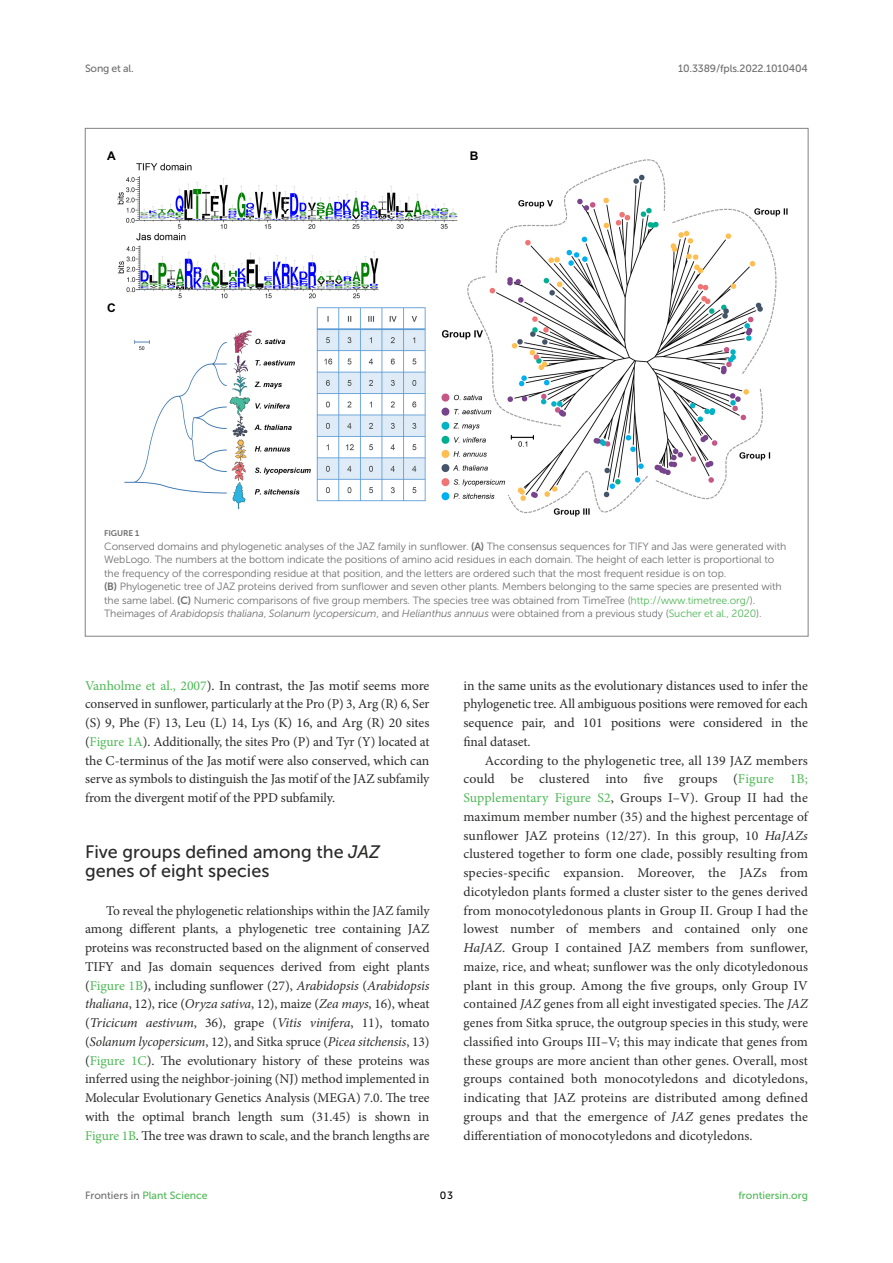
<style>
.page{position:relative;width:893px;height:1263px;background:#fff}
.page>*{position:absolute;margin:0;border:0;box-sizing:border-box;transform-origin:0 0}
.HEAD_2{font:18px/18.8px "Museo Sans 500";color:#2b2b2a}
.TEXT{font:13.5px/18.8px "Minion Pro";color:#2b2b2a;text-align:justify}
.TEXT_FLUSH{font:13.5px/18.8px "Minion Pro";letter-spacing:-.005em;color:#2b2b2a;text-align:justify}
.t1{font:700 12px "Arial";color:#000}
.FIG_LEG{font:10.5px/13.5px "Museo Sans 300";letter-spacing:-.01em;color:#706f70}
.t2{font:10.5px "Museo Sans 500";color:#4eb855}
.t3{font:10.5px "Museo Sans 500";letter-spacing:-.015em;color:#706f70}
.t4{font:10.5px "Museo Sans 500";color:#000}
.FIG_HD{font:8.25px "Museo Sans 700";letter-spacing:-.01em;color:#706f70}
.s1{font-family:"Museo Sans 700"}
.s2{color:#4eb855}
.s3{font-style:italic}
.s4{color:#706f70}
</style>
<div class="page">
<img style="left:117px;top:159px;width:671px;height:358px">
<p class="t3" style="left:85px;top:63px;width:50px">Song et al.</p>
<p class="t3" style="left:678px;top:63px;width:131px">10.3389/fpls.2022.1010404</p>
<p class="t1" style="left:107px;top:147px;width:10px">A</p>
<p class="t1" style="left:470px;top:147px;width:10px">B</p>
<p class="t1" style="left:107px;top:299px;width:10px">C</p>
<p class="FIG_HD" style="left:104px;top:529px;width:37px">FIGURE 1</p>
<p class="FIG_LEG" style="left:104px;top:539px;width:684px">Conserved domains and phylogenetic analyses of the JAZ family in sunflower. <span class="s1">(A)</span> The consensus sequences for TIFY and Jas were generated with WebLogo. The numbers at the bottom indicate the positions of amino acid residues in each domain. The height of each letter is proportional to the frequency of the corresponding residue at that position, and the letters are ordered such that the most frequent residue is on top.<br><span class="s1">(B)</span> Phylogenetic tree of JAZ proteins derived from sunflower and seven other plants. Members belonging to the same species are presented with the same label. <span class="s1">(C)</span> Numeric comparisons of five group members. The species tree was obtained from TimeTree (<span class="s2">http://www.timetree.org/</span>).<br>Theimages of <span class="s3">Arabidopsis thaliana</span>, <span class="s3">Solanum lycopersicum</span>, and <span class="s3">Helianthus annuus</span> were obtained from a previous study (<span class="s2">Sucher et al., 2020</span>).</p>
<p class="TEXT" style="left:85px;top:676px;width:346px"><span class="s2">Vanholme et al., 2007</span>). In contrast, the Jas motif seems more conserved in sunflower, particularly at the Pro (P) 3, Arg (R) 6, Ser (S) 9, Phe (F) 13, Leu (L) 14, Lys (K) 16, and Arg (R) 20 sites (<span class="s2">Figure 1A</span>). Additionally, the sites Pro (P) and Tyr (Y) located at the C-terminus of the Jas motif were also conserved, which can serve as symbols to distinguish the Jas motif of the JAZ subfamily from the divergent motif of the PPD subfamily.</p>
<p class="HEAD_2" style="left:85px;top:843px;width:296px">Five groups defined among the <span class="s3">JAZ </span>genes of eight species</p>
<p class="TEXT_FLUSH" style="left:85px;top:901px;width:346px;text-indent:21px">To reveal the phylogenetic relationships within the JAZ family among different plants, a phylogenetic tree containing JAZ proteins was reconstructed based on the alignment of conserved TIFY and Jas domain sequences derived from eight plants (<span class="s2">Figure 1B</span>), including sunflower (27), <span class="s3">Arabidopsis</span> (<span class="s3">Arabidopsis thaliana</span>, 12), rice (<span class="s3">Oryza sativa</span>, 12), maize (<span class="s3">Zea mays</span>, 16), wheat (<span class="s3">Tricicum aestivum</span>, 36), grape (<span class="s3">Vitis vinifera</span>, 11), tomato (<span class="s3">Solanum lycopersicum</span>, 12), and Sitka spruce (<span class="s3">Picea sitchensis</span>, 13) (<span class="s2">Figure 1C</span>). The evolutionary history of these proteins was inferred using the neighbor-joining (NJ) method implemented in Molecular Evolutionary Genetics Analysis (MEGA) 7.0. The tree with the optimal branch length sum (31.45) is shown in <span class="s2">Figure 1B</span>. The tree was drawn to scale, and the branch lengths are</p>
<p class="TEXT_FLUSH" style="left:463px;top:676px;width:346px">in the same units as the evolutionary distances used to infer the phylogenetic tree. All ambiguous positions were removed for each sequence pair, and 101 positions were considered in the final dataset.</p>
<p class="TEXT" style="left:463px;top:751px;width:346px;text-indent:21px">According to the phylogenetic tree, all 139 JAZ members could be clustered into five groups (<span class="s2">Figure 1B; Supplementary Figure S2</span>, Groups I–V). Group II had the maximum member number (35) and the highest percentage of sunflower JAZ proteins (12/27). In this group, 10 <span class="s3">HaJAZs </span>clustered together to form one clade, possibly resulting from species-specific expansion. Moreover, the JAZs from dicotyledon plants formed a cluster sister to the genes derived from monocotyledonous plants in Group II. Group I had the lowest number of members and contained only one <span class="s3">HaJAZ</span>. Group I contained JAZ members from sunflower, maize, rice, and wheat; sunflower was the only dicotyledonous plant in this group. Among the five groups, only Group IV contained <span class="s3">JAZ</span> genes from all eight investigated species. The <span class="s3">JAZ </span>genes from Sitka spruce, the outgroup species in this study, were classified into Groups III–V; this may indicate that genes from these groups are more ancient than other genes. Overall, most groups contained both monocotyledons and dicotyledons, indicating that JAZ proteins are distributed among defined groups and that the emergence of <span class="s3">JAZ</span> genes predates the differentiation of monocotyledons and dicotyledons.</p>
<p class="t2" style="left:85px;top:1190px;width:124px"><span class="s4">Frontiers in</span> Plant Science</p>
<p class="t4" style="left:440px;top:1190px;width:15px">03</p>
<p class="t2" style="left:738px;top:1190px;width:71px">frontiersin.org</p>
</div>
